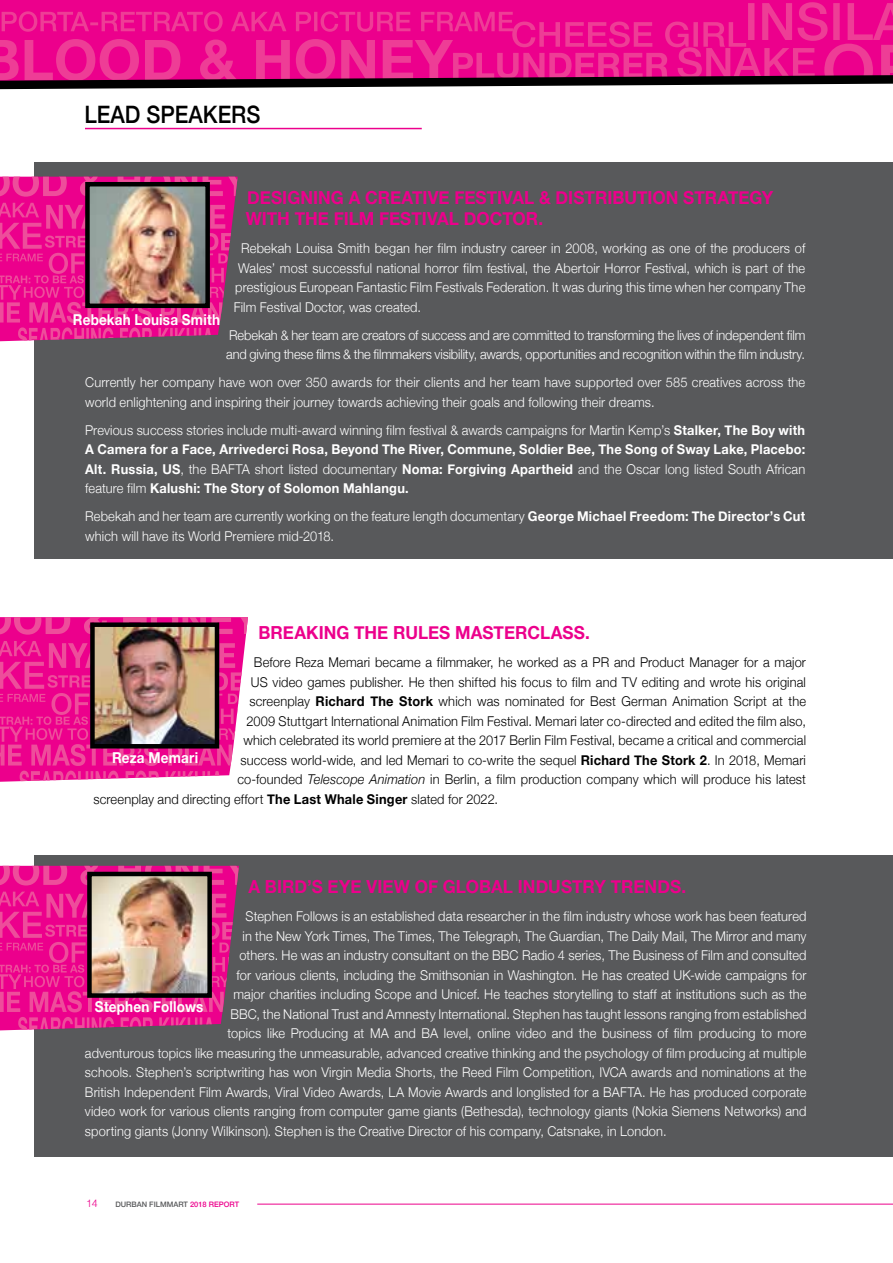
<style>
.page{position:relative;width:893px;height:1263px;background:#fff}
.page>*{position:absolute;margin:0;border:0;box-sizing:border-box;transform-origin:0 0}
.t1{font:500 24px "Helvetica Neue";color:#000;scale:.9 1}
.t2{font:700 18px/21.6px "Helvetica Neue";color:#ec008c;scale:.95 1}
.t3{font:700 15px "Helvetica Neue";letter-spacing:.015em;color:#fff;scale:.9 1}
.t4{font:300 13.5px/19.5px "Helvetica Neue";letter-spacing:.01em;color:#fff;scale:.95 1}
.t5{font:300 13.5px "Helvetica Neue";letter-spacing:.01em;color:#000;scale:.95 1}
.t6{font:700 13.5px/19.5px "Helvetica Neue";letter-spacing:.015em;color:#fff;text-align:justify;scale:.95 1}
.t7{font:300 13.5px/19.5px "Helvetica Neue";letter-spacing:-.01em;color:#fff;scale:.95 1}
.t8{font:300 10.5px "Helvetica";color:#ec008c}
.t9{font:500 7.5px "Helvetica Neue";color:#58595b}
.s1{font-weight:300}
.s2{font-weight:700}
.s3{font-style:italic}
.s4{color:#ec008c}
</style>
<div class="page">
<hr style="left:257px;top:1204px;width:636px;height:1px;background:#ec008c">
<hr style="left:0;top:0;width:893px;height:2px;background:#ec008c">
<svg style="left:0;top:2px;width:893px;height:88px;background:#d61a85"></svg>
<div style="left:35px;top:855px;width:858px;height:302px;background:#58595b"></div>
<svg style="left:0;top:866px;width:239px;height:164px;background:#de1f8b"></svg>
<img style="left:92px;top:877px;width:115px;height:116px">
<div style="left:87px;top:872px;width:125px;height:126px;border:4px solid #000"></div>
<svg style="left:0;top:617px;width:248px;height:165px;background:#ed2e9a"></svg>
<img style="left:95px;top:627px;width:119px;height:116px">
<div style="left:90px;top:622px;width:129px;height:126px;border:4px solid #000"></div>
<div style="left:35px;top:162px;width:858px;height:396px;background:#58595b"></div>
<svg style="left:0;top:177px;width:238px;height:164px;background:#dd208b"></svg>
<img style="left:90px;top:187px;width:115px;height:116px">
<div style="left:85px;top:182px;width:125px;height:126px;border:4px solid #000"></div>
<hr style="left:85px;top:128px;width:337px;height:1px;background:#ec008c">
<h1 class="t1" style="left:84px;top:95px;width:197px">LEAD SPEAKERS</h1>
<h2 class="t2" style="left:246px;top:187px;width:557px">DESIGNING A CREATIVE FESTIVAL &amp; DISTRIBUTION STRATEGY<br>WITH THE FILM FESTIVAL DOCTOR.</h2>
<p class="t4" style="left:241px;top:238px;width:595px">Rebekah Louisa Smith began her film industry career in 2008, working as one of the producers of</p>
<p class="t4" style="left:238px;top:257px;width:598px">Wales’ most successful national horror film festival, the Abertoir Horror Festival, which is part of the</p>
<p class="t4" style="left:235px;top:277px;width:602px">prestigious European Fantastic Film Festivals Federation. It was during this time when her company The</p>
<p class="t4" style="left:234px;top:296px;width:199px">Film Festival Doctor, was created.</p>
<p class="t7" style="left:226px;top:324px;width:611px">Rebekah &amp; her team are creators of success and are committed to transforming the lives of independent film and giving these films &amp; the filmmakers visibility, awards, opportunities and recognition within the film industry.</p>
<p class="t4" style="left:85px;top:372px;width:759px">Currently her company have won over 350 awards for their clients and her team have supported over 585 creatives across the world enlightening and inspiring their journey towards achieving their goals and following their dreams.</p>
<p class="t6" style="left:85px;top:420px;width:759px"><span class="s1">Previous success stories include multi-award winning film festival &amp; awards campaigns for Martin Kemp’s</span> Stalker, The Boy with A Camera for a Face, Arrivederci Rosa, Beyond The River, Commune, Soldier Bee, The Song of Sway Lake, Placebo:<br>Alt. Russia, US<span class="s1">, the BAFTA short listed documentary</span> Noma: Forgiving Apartheid <span class="s1">and the Oscar long listed South African feature film</span> Kalushi: The Story of Solomon Mahlangu.</p>
<p class="t4" style="left:85px;top:505px;width:759px">Rebekah and her team are currently working on the feature length documentary <span class="s2">George Michael Freedom: The Director’s Cut </span>which will have its World Premiere mid-2018.</p>
<p class="t3" style="left:73px;top:308px;width:165px">Rebekah Louisa Smith</p>
<h2 class="t2" style="left:258px;top:623px;width:350px">BREAKING THE RULES MASTERCLASS.</h2>
<p class="t5" style="left:254px;top:652px;width:583px">Before Reza Memari became a filmmaker, he worked as a PR and Product Manager for a major</p>
<p class="t5" style="left:251px;top:671px;width:586px">US video games publisher. He then shifted his focus to film and TV editing and wrote his original</p>
<p class="t5" style="left:249px;top:691px;width:587px">screenplay <span class="s2">Richard The Stork</span> which was nominated for Best German Animation Script at the</p>
<p class="t5" style="left:246px;top:710px;width:590px">2009 Stuttgart International Animation Film Festival. Memari later co-directed and edited the film also,</p>
<p class="t5" style="left:243px;top:730px;width:594px">which celebrated its world premiere at the 2017 Berlin Film Festival, became a critical and commercial</p>
<p class="t5" style="left:240px;top:749px;width:597px">success world-wide, and led Memari to co-write the sequel <span class="s2">Richard The Stork 2</span>. In 2018, Memari</p>
<p class="t5" style="left:237px;top:769px;width:600px">co-founded <span class="s3">Telescope Animation</span> in Berlin, a film production company which will produce his latest</p>
<p class="t5" style="left:93px;top:788px;width:427px">screenplay and directing effort <span class="s2">The Last Whale Singer</span> slated for 2022.</p>
<p class="t3" style="left:112px;top:746px;width:97px">Reza Memari</p>
<h2 class="t2" style="left:248px;top:876px;width:462px">A BIRD’S EYE VIEW OF GLOBAL INDUSTRY TRENDS.</h2>
<p class="t4" style="left:245px;top:906px;width:592px">Stephen Follows is an established data researcher in the film industry whose work has been featured</p>
<p class="t4" style="left:242px;top:925px;width:595px">in the New York Times, The Times, The Telegraph, The Guardian, The Daily Mail, The Mirror and many</p>
<p class="t4" style="left:239px;top:945px;width:598px">others. He was an industry consultant on the BBC Radio 4 series, The Business of Film and consulted</p>
<p class="t4" style="left:236px;top:964px;width:602px">for various clients, including the Smithsonian in Washington. He has created UK-wide campaigns for</p>
<p class="t4" style="left:233px;top:984px;width:605px">major charities including Scope and Unicef. He teaches storytelling to staff at institutions such as the</p>
<p class="t4" style="left:230px;top:1003px;width:608px">BBC, the National Trust and Amnesty International. Stephen has taught lessons ranging from established</p>
<p class="t4" style="left:227px;top:1023px;width:611px">topics like Producing at MA and BA level, online video and the business of film producing to more</p>
<p class="t4" style="left:85px;top:1042px;width:761px">adventurous topics like measuring the unmeasurable, advanced creative thinking and the psychology of film producing at multiple</p>
<p class="t4" style="left:85px;top:1062px;width:761px">schools. Stephen’s scriptwriting has won Virgin Media Shorts, the Reed Film Competition, IVCA awards and nominations at the</p>
<p class="t4" style="left:85px;top:1081px;width:761px">British Independent Film Awards, Viral Video Awards, LA Movie Awards and longlisted for a BAFTA. He has produced corporate</p>
<p class="t4" style="left:85px;top:1101px;width:761px">video work for various clients ranging from computer game giants (Bethesda), technology giants (Nokia Siemens Networks) and</p>
<p class="t4" style="left:85px;top:1120px;width:614px">sporting giants (Jonny Wilkinson). Stephen is the Creative Director of his company, Catsnake, in London.</p>
<p class="t3" style="left:95px;top:995px;width:122px">Stephen Follows</p>
<p class="t8" style="left:86px;top:1194px;width:13px">14</p>
<p class="t9" style="left:115px;top:1198px;width:125px">DURBAN FILMMART <span class="s4">2018 REPORT</span></p>
</div>
